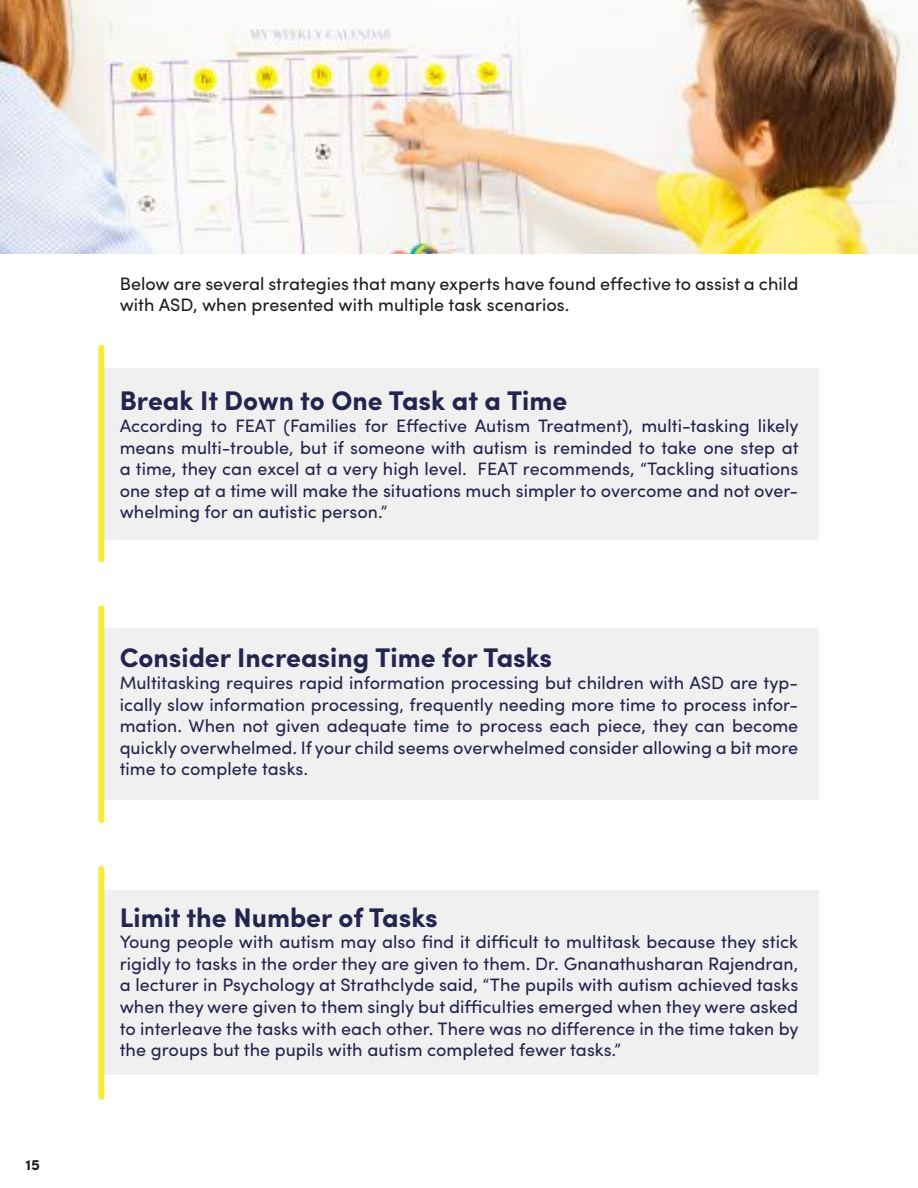
<style>
.page{position:relative;width:918px;height:1188px;background:#fff}
.page>*{position:absolute;margin:0;border:0;box-sizing:border-box;transform-origin:0 0}
.t1{font:700 27px "Sofia Pro";color:#24254e}
.t2{font:18px/21.6px "Sofia Pro";color:#24254e;text-align:justify}
.t3{font:18px/21.6px "Sofia Pro";color:#221e1f}
.t4{font:700 15px "Sofia Pro";color:#221e1f}
</style>
<div class="page">
<div style="left:104px;top:368px;width:715px;height:171px;background:#f1f0f0"></div>
<div style="left:104px;top:628px;width:715px;height:172px;background:#f1f0f0"></div>
<div style="left:104px;top:891px;width:715px;height:184px;background:#f1f0f0"></div>
<div style="left:98px;top:348px;width:6px;height:211px;background:#f6ec33"></div>
<div style="left:98px;top:608px;width:6px;height:212px;background:#f6ec33"></div>
<div style="left:98px;top:869px;width:6px;height:228px;background:#f6ec33"></div>
<img style="left:0;top:0;width:918px;height:254px">
<p class="t4" style="left:26px;top:1154px;width:16px">15</p>
<p class="t3" style="left:120px;top:271px;width:680px">Below are several strategies that many experts have found effective to assist a child with ASD, when presented with multiple task scenarios.</p>
<h1 class="t1" style="left:120px;top:380px;width:449px">Break It Down to One Task at a Time</h1>
<p class="t2" style="left:120px;top:414px;width:681px">According to FEAT (Families for Effective Autism Treatment), multi-tasking likely means multi-trouble, but if someone with autism is reminded to take one step at a time, they can excel at a very high level. FEAT recommends, “Tackling situations one step at a time will make the situations much simpler to overcome and not over&shy;whelming for an autistic person.”</p>
<h1 class="t1" style="left:120px;top:637px;width:434px">Consider Increasing Time for Tasks</h1>
<p class="t2" style="left:120px;top:671px;width:680px">Multitasking requires rapid information processing but children with ASD are typ&shy;ically slow information processing, frequently needing more time to process infor&shy;mation. When not given adequate time to process each piece, they can become quickly overwhelmed. If your child seems overwhelmed consider allowing a bit more time to complete tasks.</p>
<h1 class="t1" style="left:120px;top:896px;width:320px">Limit the Number of Tasks</h1>
<p class="t2" style="left:120px;top:930px;width:681px">Young people with autism may also find it difficult to multitask because they stick rigidly to tasks in the order they are given to them. Dr. Gnanathusharan Rajendran, a lecturer in Psychology at Strathclyde said, “The pupils with autism achieved tasks when they were given to them singly but difficulties emerged when they were asked to interleave the tasks with each other. There was no difference in the time taken by the groups but the pupils with autism completed fewer tasks.”</p>
</div>
